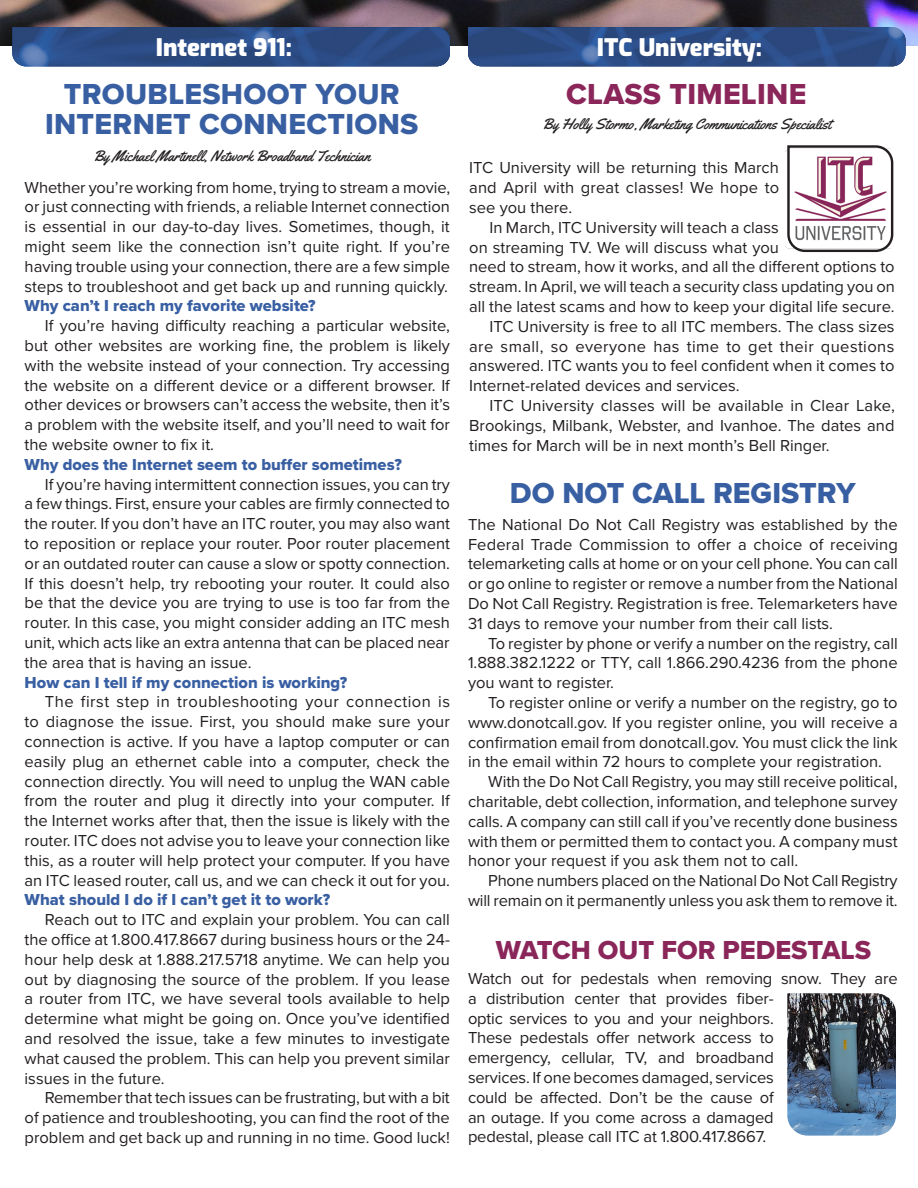
<style>
.page{position:relative;width:918px;height:1188px;background:#fff}
.page>*{position:absolute;margin:0;border:0;box-sizing:border-box;transform-origin:0 0}
.t1{font:30px/30px "Proxima Nova Extrabld";letter-spacing:.01em;color:#395fa3;text-align:center}
.t2{font:30px "Proxima Nova Extrabld";letter-spacing:.01em;color:#8a2659}
.t3{font:27px "Proxima Nova Extrabld";color:#8a2659}
.t4{font:900 24px "Exo";color:#fff}
.t5{font:16.5px/19.8px "Proxima Nova";color:#231f20;text-align:justify}
.t6{font:16.5px "Proxima Nova Extrabld";color:#395fa3}
.t7{font:15px "Yellowtail";color:#231f20}
</style>
<div class="page">
<img style="left:0;top:0;width:918px;height:46px">
<svg style="left:12px;top:27px;width:438px;height:39px;background:#2e4e86"></svg>
<svg style="left:468px;top:27px;width:438px;height:39px;background:#2d4d85"></svg>
<svg style="left:786px;top:145px;width:108px;height:108px"></svg>
<img style="left:787px;top:993px;width:109px;height:143px">
<p class="t4" style="left:156px;top:30px;width:138px">Internet 911:</p>
<p class="t4" style="left:597px;top:30px;width:167px">ITC University:</p>
<p class="t1" style="left:45px;top:79px;width:375px">TROUBLESHOOT YOUR<br>INTERNET CONNECTIONS</p>
<p class="t7" style="left:93px;top:146px;width:278px">By Michael Martinell, Network Broadband Technician</p>
<p class="t5" style="left:25px;top:176px;width:427px">Whether you’re working from home, trying to stream a movie, or just connecting with friends, a reliable Internet connection is essential in our day-to-day lives. Sometimes, though, it might seem like the connection isn’t quite right. If you’re having trouble using your connection, there are a few simple steps to troubleshoot and get back up and running quickly.</p>
<p class="t6" style="left:25px;top:294px;width:293px">Why can’t I reach my favorite website?</p>
<p class="t5" style="left:25px;top:315px;width:427px;text-indent:20px">If you’re having difficulty reaching a particular website, but other websites are working fine, the problem is likely with the website instead of your connection. Try accessing the website on a different device or a different browser. If other devices or browsers can’t access the website, then it’s a problem with the website itself, and you’ll need to wait for the website owner to fix it.</p>
<p class="t6" style="left:25px;top:452px;width:379px">Why does the Internet seem to buffer sometimes?</p>
<p class="t5" style="left:25px;top:473px;width:427px;text-indent:20px">If you’re having intermittent connection issues, you can try a few things. First, ensure your cables are firmly connected to the router. If you don’t have an ITC router, you may also want to reposition or replace your router. Poor router placement or an outdated router can cause a slow or spotty connection.<br>If this doesn’t help, try rebooting your router. It could also be that the device you are trying to use is too far from the router. In this case, you might consider adding an ITC mesh unit, which acts like an extra antenna that can be placed near the area that is having an issue.</p>
<p class="t6" style="left:25px;top:670px;width:324px">How can I tell if my connection is working?</p>
<p class="t5" style="left:25px;top:691px;width:427px;text-indent:20px">The first step in troubleshooting your connection is to diagnose the issue. First, you should make sure your connection is active. If you have a laptop computer or can easily plug an ethernet cable into a computer, check the connection directly. You will need to unplug the WAN cable from the router and plug it directly into your computer. If the Internet works after that, then the issue is likely with the router. ITC does not advise you to leave your connection like this, as a router will help protect your computer. If you have an ITC leased router, call us, and we can check it out for you.</p>
<p class="t6" style="left:25px;top:888px;width:307px">What should I do if I can’t get it to work?</p>
<p class="t5" style="left:25px;top:909px;width:427px;text-indent:20px">Reach out to ITC and explain your problem. You can call the office at 1.800.417.8667 during business hours or the 24- hour help desk at 1.888.217.5718 anytime. We can help you out by diagnosing the source of the problem. If you lease a router from ITC, we have several tools available to help determine what might be going on. Once you’ve identified and resolved the issue, take a few minutes to investigate what caused the problem. This can help you prevent similar issues in the future.</p>
<p class="t5" style="left:25px;top:1087px;width:427px;text-indent:20px">Remember that tech issues can be frustrating, but with a bit of patience and troubleshooting, you can find the root of the problem and get back up and running in no time. Good luck!</p>
<p class="t2" style="left:566px;top:72px;width:242px">CLASS TIMELINE</p>
<p class="t7" style="left:543px;top:115px;width:290px">By Holly Stormo, Marketing Communications Specialist</p>
<p class="t5" style="left:469px;top:157px;width:311px">ITC University will be returning this March and April with great classes! We hope to see you there.</p>
<p class="t5" style="left:469px;top:217px;width:427px;text-align:left;text-indent:20px">In March, ITC University will teach a class<br>on streaming TV. We will discuss what you<br>need to stream, how it works, and all the different options to stream. In April, we will teach a security class updating you on all the latest scams and how to keep your digital life secure.</p>
<p class="t5" style="left:469px;top:316px;width:427px;text-indent:20px">ITC University is free to all ITC members. The class sizes are small, so everyone has time to get their questions answered. ITC wants you to feel confident when it comes to Internet-related devices and services.</p>
<p class="t5" style="left:469px;top:395px;width:427px;text-indent:20px">ITC University classes will be available in Clear Lake, Brookings, Milbank, Webster, and Ivanhoe. The dates and times for March will be in next month’s Bell Ringer.</p>
<p class="t1" style="left:510px;top:478px;width:347px">DO NOT CALL REGISTRY</p>
<p class="t5" style="left:468px;top:514px;width:431px">The National Do Not Call Registry was established by the Federal Trade Commission to offer a choice of receiving telemarketing calls at home or on your cell phone. You can call or go online to register or remove a number from the National Do Not Call Registry. Registration is free. Telemarketers have 31 days to remove your number from their call lists.</p>
<p class="t5" style="left:468px;top:632px;width:431px;text-indent:20px">To register by phone or verify a number on the registry, call 1.888.382.1222 or TTY, call 1.866.290.4236 from the phone you want to register.</p>
<p class="t5" style="left:468px;top:692px;width:431px;text-indent:20px">To register online or verify a number on the registry, go to www.donotcall.gov. If you register online, you will receive a confirmation email from donotcall.gov. You must click the link in the email within 72 hours to complete your registration.</p>
<p class="t5" style="left:468px;top:771px;width:431px;text-indent:20px">With the Do Not Call Registry, you may still receive political, charitable, debt collection, information, and telephone survey calls. A company can still call if you’ve recently done business with them or permitted them to contact you. A company must honor your request if you ask them not to call.</p>
<p class="t5" style="left:468px;top:870px;width:431px;text-align:right">Phone numbers placed on the National Do Not Call Registry will remain on it permanently unless you ask them to remove it.</p>
<p class="t3" style="left:496px;top:930px;width:377px">WATCH OUT FOR PEDESTALS</p>
<p class="t5" style="left:468px;top:968px;width:431px;text-align:left">Watch out for pedestals when removing snow. They are a distribution center that provides fiber-<br>optic services to you and your neighbors.<br>These pedestals offer network access to<br>emergency, cellular, TV, and broadband<br>services. If one becomes damaged, services<br>could be affected. Don’t be the cause of<br>an outage. If you come across a damaged<br>pedestal, please call ITC at 1.800.417.8667.</p>
</div>
